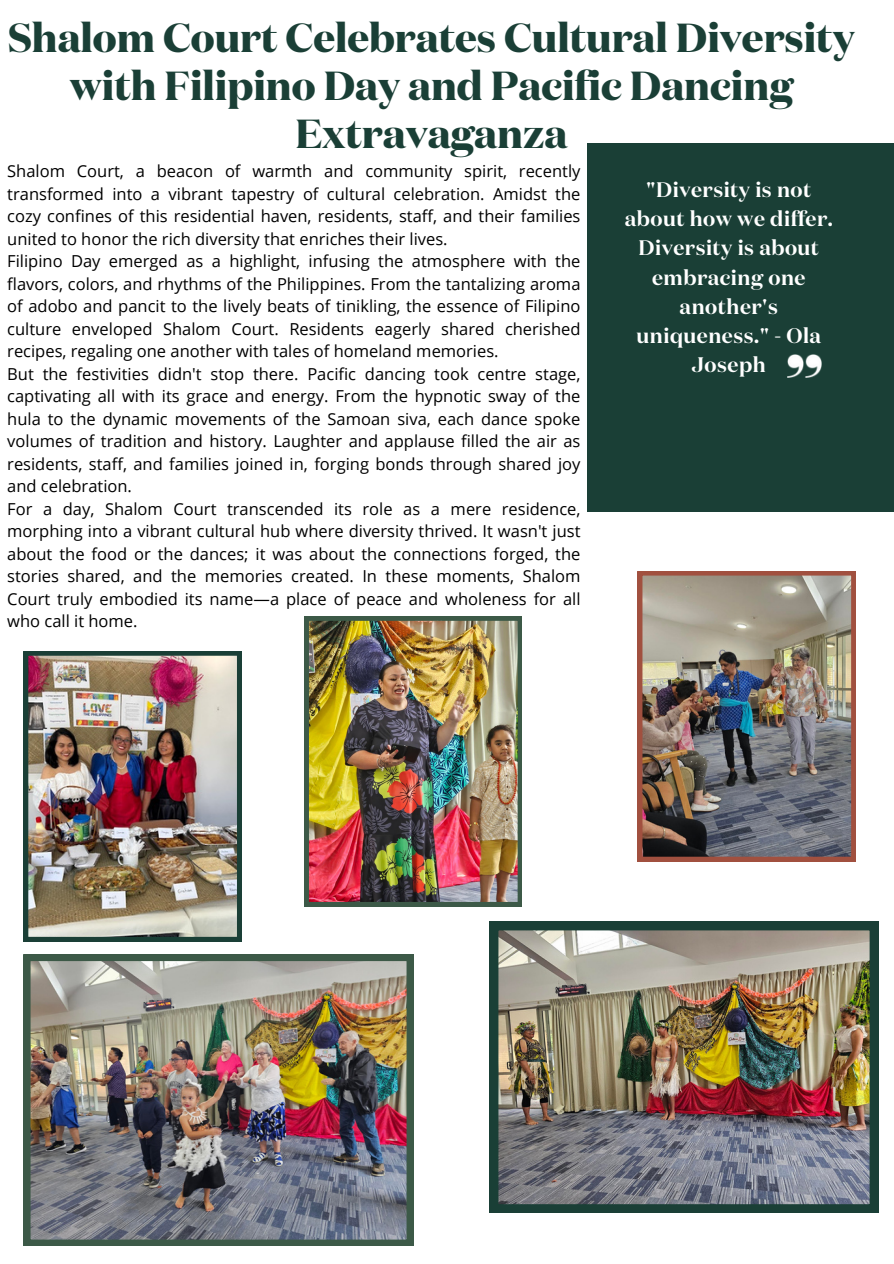
<style>
.page{position:relative;width:894px;height:1264px;background:#fff}
.page>*{position:absolute;margin:0;border:0;box-sizing:border-box;transform-origin:0 0}
.t1{font:700 40.5px/48.3px "Domaine Disp";color:#1a3f36;text-align:center}
.t2{font:600 21px/29.2px "Domaine Disp";letter-spacing:.025em;color:#fff;text-align:center}
.t3{font:16.5px/22.5px "Open Sans";color:#000}
</style>
<div class="page">
<div style="left:587px;top:143px;width:306px;height:368px;background:#1a3f36"></div>
<img style="left:787px;top:355px;width:34px;height:22px">
<img style="left:24px;top:651px;width:217px;height:290px">
<img style="left:637px;top:571px;width:218px;height:290px">
<img style="left:304px;top:616px;width:217px;height:290px">
<img style="left:24px;top:954px;width:389px;height:291px">
<img style="left:489px;top:921px;width:389px;height:291px">
<h1 class="t1" style="left:8px;top:13px;width:847px">Shalom Court Celebrates Cultural Diversity with Filipino Day and Pacific Dancing<br>Extravaganza</h1>
<p class="t2" style="left:624px;top:174px;width:209px">"Diversity is not about how we differ.<br>Diversity is about embracing one another's uniqueness." - Ola<br>Joseph</p>
<p class="t3" style="left:7px;top:159px;width:574px">Shalom Court, a beacon of warmth and community spirit, recently transformed into a vibrant tapestry of cultural celebration. Amidst the cozy confines of this residential haven, residents, staff, and their families united to honor the rich diversity that enriches their lives.<br>Filipino Day emerged as a highlight, infusing the atmosphere with the flavors, colors, and rhythms of the Philippines. From the tantalizing aroma of adobo and pancit to the lively beats of tinikling, the essence of Filipino culture enveloped Shalom Court. Residents eagerly shared cherished recipes, regaling one another with tales of homeland memories.<br>But the festivities didn't stop there. Pacific dancing took centre stage, captivating all with its grace and energy. From the hypnotic sway of the hula to the dynamic movements of the Samoan siva, each dance spoke volumes of tradition and history. Laughter and applause filled the air as residents, staff, and families joined in, forging bonds through shared joy and celebration.<br>For a day, Shalom Court transcended its role as a mere residence, morphing into a vibrant cultural hub where diversity thrived. It wasn't just about the food or the dances; it was about the connections forged, the stories shared, and the memories created. In these moments, Shalom Court truly embodied its name—a place of peace and wholeness for all who call it home.</p>
</div>
